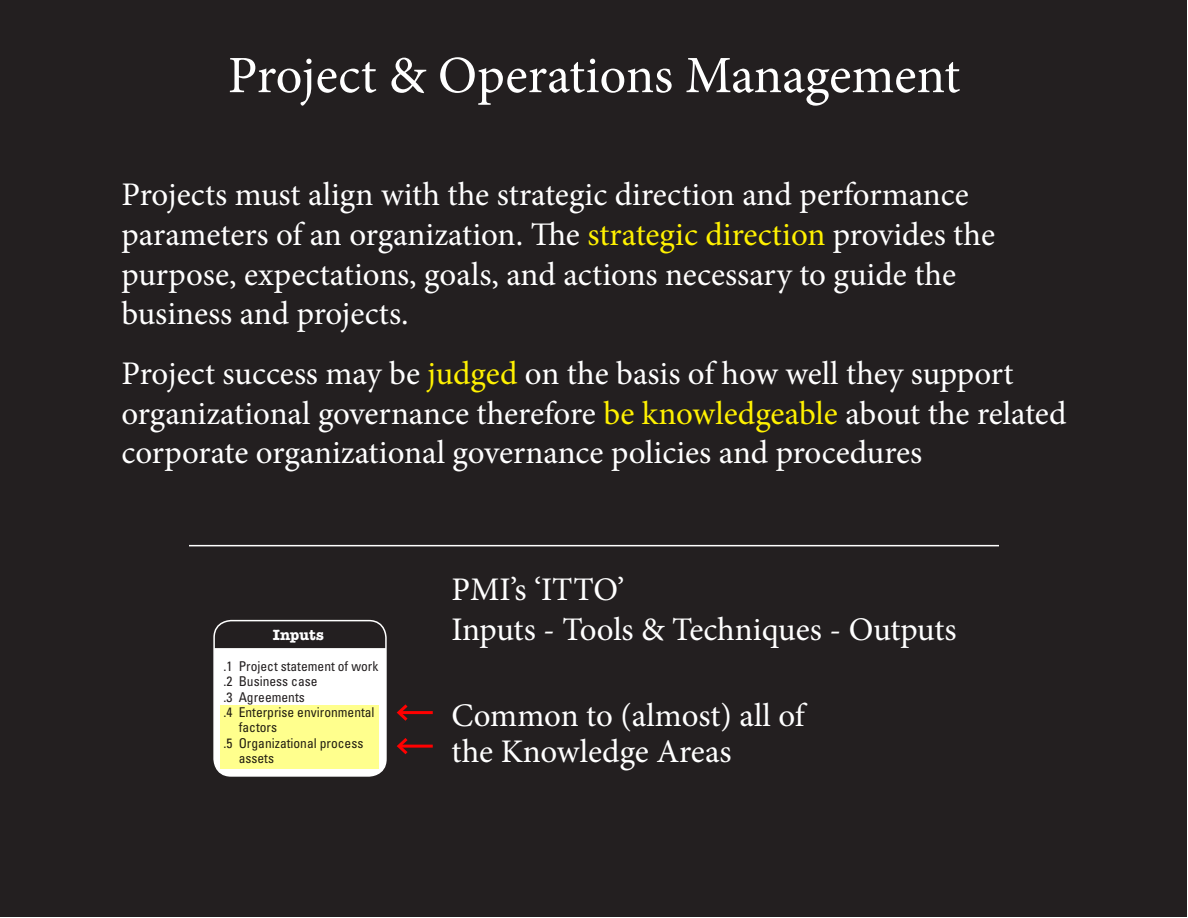
<style>
.page{position:relative;width:1188px;height:918px;background:#fff}
.page>*{position:absolute;margin:0;border:0;box-sizing:border-box;transform-origin:0 0}
.t1{font:52.5px "Minion Pro";letter-spacing:-.005em;color:#fff}
.t2{font:33px/39.6px "Minion Pro";color:#fff}
.t3{font:700 15.3px "American Typewriter";letter-spacing:.01em;color:#fff}
.t4{font:condensed 13.5px "Univers";color:#231f20}
.s1{color:#fff101}
</style>
<div class="page">
<div style="left:1px;top:1px;width:1186px;height:916px;background:#231f20"></div>
<hr style="left:189px;top:545px;width:810px;height:1px;background:#fff">
<svg style="left:214px;top:621px;width:170px;height:153px"></svg>
<div style="left:213px;top:620px;width:174px;height:157px;border:2px solid #fff;border-radius:17px"></div>
<div style="left:221px;top:705px;width:158px;height:64px;background:#ffff8d"></div>
<hr style="left:399px;top:711px;width:34px;height:3px;background:#f00">
<svg style="left:396px;top:704px;width:15px;height:17px"></svg>
<hr style="left:399px;top:745px;width:34px;height:3px;background:#f00">
<svg style="left:396px;top:738px;width:15px;height:17px"></svg>
<h1 class="t1" style="left:228px;top:40px;width:734px">Project &amp; Operations Management</h1>
<p class="t2" style="left:122px;top:175px;width:875px">Projects must align with the strategic direction and performance parameters of an organization. The <span class="s1">strategic direction</span> provides the purpose, expectations, goals, and actions necessary to guide the business and projects.</p>
<p class="t2" style="left:122px;top:354px;width:947px">Project success may be <span class="s1">judged</span> on the basis of how well they support organizational governance therefore <span class="s1">be knowledgeable</span> about the related corporate organizational governance policies and procedures</p>
<p class="t2" style="left:451px;top:570px;width:507px">PMI’s ‘ITTO’<br>Inputs - Tools &amp; Techniques - Outputs</p>
<p class="t3" style="left:273px;top:626px;width:53px">Inputs</p>
<p class="t3" style="left:416px;top:626px;width:153px">Tools &amp; Techniques</p>
<p class="t3" style="left:648px;top:626px;width:62px">Outputs</p>
<p class="t4" style="left:223px;top:658px;width:156px">.1 Project statement of work</p>
<p class="t4" style="left:223px;top:673px;width:96px">.2 Business case</p>
<p class="t4" style="left:223px;top:688px;width:83px">.3 Agreements</p>
<p class="t4" style="left:223px;top:704px;width:153px">.4 Enterprise environmental</p>
<p class="t4" style="left:239px;top:719px;width:40px">factors</p>
<p class="t4" style="left:223px;top:734px;width:141px">.5 Organizational process</p>
<p class="t4" style="left:239px;top:750px;width:37px">assets</p>
<p class="t2" style="left:451px;top:697px;width:355px;line-height:36px">Common to (almost) all of the Knowledge Areas</p>
</div>
